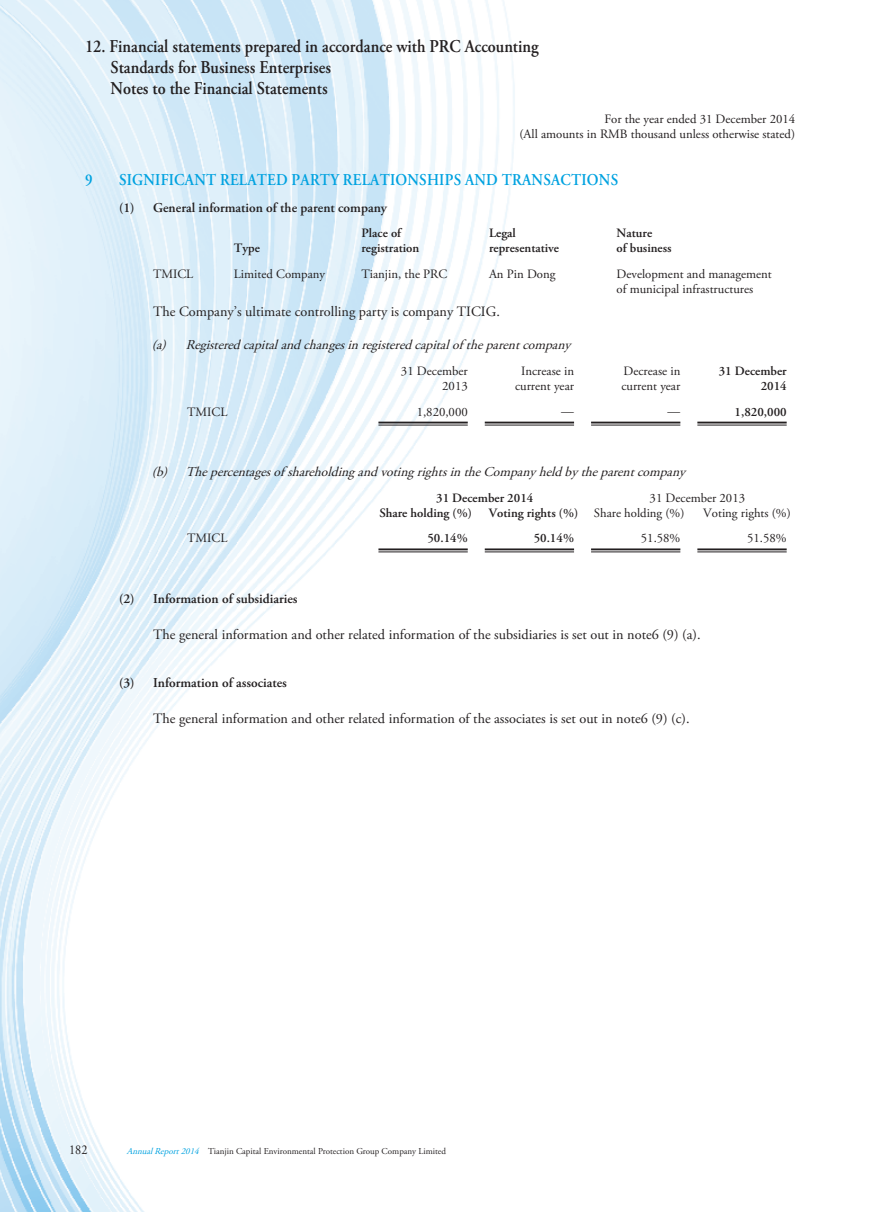
<style>
.page{position:relative;width:893px;height:1212px;background:#fff}
.page>*{position:absolute;margin:0;border:0;box-sizing:border-box;transform-origin:0 0}
.t1{font:600 18px/21px "Adobe Garamond Pro";color:#231f20;scale:.9 1}
._3__標題{font:600 16.5px "Adobe Garamond Pro";letter-spacing:.015em;color:#00a2e0;scale:.9 1}
._1__內文{font:14.25px "Adobe Garamond Pro";color:#231f20}
._5__副副標題{font:italic 13.5px "Adobe Garamond Pro";color:#231f20}
._4__副標題{font:600 13.5px "Adobe Garamond Pro";color:#231f20}
.t2{font:13.5px "Adobe Garamond Pro";color:#231f20;scale:.9 1}
._6__表內文{font:12.75px/15px "Adobe Garamond Pro";color:#231f20;text-align:right}
._6__表內文-2{font:600 12.75px "Adobe Garamond Pro";color:#231f20}
.t3{font:9px "Adobe Garamond Pro";color:#231f20}
.t4{font:italic 9px "Adobe Garamond Pro";color:#00a2e0}
</style>
<div class="page">
<img style="left:0;top:0;width:787px;height:1212px">
<hr style="left:378px;top:422px;width:90px;height:1px;background:#231f20">
<hr style="left:378px;top:425px;width:90px;height:1px;background:#231f20">
<hr style="left:485px;top:422px;width:89px;height:1px;background:#231f20">
<hr style="left:485px;top:425px;width:89px;height:1px;background:#231f20">
<hr style="left:591px;top:422px;width:89px;height:1px;background:#231f20">
<hr style="left:591px;top:425px;width:89px;height:1px;background:#231f20">
<hr style="left:697px;top:422px;width:90px;height:1px;background:#231f20">
<hr style="left:697px;top:425px;width:90px;height:1px;background:#231f20">
<hr style="left:378px;top:548px;width:90px;height:2px;background:#231f20">
<hr style="left:378px;top:552px;width:90px;height:1px;background:#231f20">
<hr style="left:485px;top:548px;width:89px;height:2px;background:#231f20">
<hr style="left:485px;top:552px;width:89px;height:1px;background:#231f20">
<hr style="left:591px;top:548px;width:89px;height:2px;background:#231f20">
<hr style="left:591px;top:552px;width:89px;height:1px;background:#231f20">
<hr style="left:697px;top:548px;width:90px;height:2px;background:#231f20">
<hr style="left:697px;top:552px;width:90px;height:1px;background:#231f20">
<h1 class="t1" style="left:111px;top:36px;width:477px;text-indent:-26px">12. Financial statements prepared in accordance with PRC Accounting<br>Standards for Business Enterprises<br>Notes to the Financial Statements</h1>
<p class="_3__標題" style="left:85px;top:170px;width:10px">9</p>
<p class="_6__表內文" style="left:519px;top:112px;width:277px">For the year ended 31 December 2014<br>(All amounts in RMB thousand unless otherwise stated(</p>
<p class="_3__標題" style="left:119px;top:170px;width:556px">SIGNIFICANT RELATED PARTY RELATIONSHIPS AND TRANSACTIONS</p>
<p class="_4__副標題" style="left:119px;top:200px;width:17px">)1(</p>
<p class="_4__副標題" style="left:153px;top:200px;width:235px">General information of the parent company</p>
<p class="_6__表內文" style="left:153px;top:267px;width:42px">TMICL</p>
<p class="_6__表內文-2" style="left:234px;top:241px;width:28px">Type</p>
<p class="_6__表內文" style="left:234px;top:267px;width:93px">Limited Company</p>
<p class="_6__表內文-2" style="left:361px;top:226px;width:41px">Place of</p>
<p class="_6__表內文-2" style="left:361px;top:241px;width:59px">registration</p>
<p class="_6__表內文" style="left:361px;top:267px;width:87px">Tianjin, the PRC</p>
<p class="_6__表內文-2" style="left:489px;top:226px;width:28px">Legal</p>
<p class="_6__表內文-2" style="left:489px;top:241px;width:72px">representative</p>
<p class="_6__表內文" style="left:489px;top:267px;width:68px">An Pin Dong</p>
<p class="_1__內文" style="left:153px;top:303px;width:348px">The Company s’ ultimate controlling party is company TICIG.</p>
<p class="_5__副副標題" style="left:186px;top:337px;width:391px">Registered capital and changes in registered capital of the parent company</p>
<p class="_5__副副標題" style="left:152px;top:337px;width:20px">)a(</p>
<p class="_6__表內文" style="left:187px;top:404px;width:42px">TMICL</p>
<p class="_6__表內文" style="left:401px;top:364px;width:68px">31 December</p>
<p class="_6__表內文" style="left:442px;top:379px;width:27px">2013</p>
<p class="_6__表內文" style="left:417px;top:404px;width:52px">1,820,000</p>
<p class="_6__表內文" style="left:521px;top:364px;width:54px">Increase in</p>
<p class="_6__表內文" style="left:515px;top:379px;width:60px">current year</p>
<p class="_6__表內文" style="left:561px;top:404px;width:14px">—</p>
<p class="_6__表內文-2" style="left:617px;top:226px;width:37px">Nature</p>
<p class="_6__表內文-2" style="left:617px;top:241px;width:57px">of business</p>
<p class="_6__表內文" style="left:617px;top:267px;width:157px">Development and management</p>
<p class="_6__表內文" style="left:617px;top:282px;width:138px">of municipal infrastructures</p>
<p class="_6__表內文" style="left:623px;top:364px;width:58px">Decrease in</p>
<p class="_6__表內文" style="left:621px;top:379px;width:60px">current year</p>
<p class="_6__表內文" style="left:668px;top:404px;width:14px">—</p>
<p class="_6__表內文-2" style="left:719px;top:364px;width:69px">31 December</p>
<p class="_6__表內文-2" style="left:761px;top:379px;width:28px">2014</p>
<p class="_6__表內文-2" style="left:735px;top:404px;width:54px">1,820,000</p>
<p class="_5__副副標題" style="left:152px;top:464px;width:21px">)b(</p>
<p class="_5__副副標題" style="left:186px;top:464px;width:505px">The percentages of shareholding and voting rights in the Company held by the parent company</p>
<p class="_6__表內文" style="left:187px;top:531px;width:42px">TMICL</p>
<p class="_6__表內文-2" style="left:436px;top:490px;width:99px">31 December 2014</p>
<p class="_6__表內文" style="left:650px;top:491px;width:97px">31 December 2013</p>
<p class="_6__表內文-2" style="left:379px;top:505px;width:94px">Share holding %( )</p>
<p class="_6__表內文-2" style="left:489px;top:505px;width:91px">Voting rights %( )</p>
<p class="_6__表內文" style="left:594px;top:506px;width:92px">Share holding %( )</p>
<p class="_6__表內文" style="left:703px;top:506px;width:89px">Voting rights %) (</p>
<p class="_6__表內文-2" style="left:427px;top:531px;width:42px">50.14%</p>
<p class="_6__表內文-2" style="left:534px;top:531px;width:42px">50.14%</p>
<p class="_6__表內文" style="left:641px;top:531px;width:41px">51.58%</p>
<p class="_6__表內文" style="left:747px;top:531px;width:41px">51.58%</p>
<p class="_4__副標題" style="left:119px;top:591px;width:17px">)2(</p>
<p class="_4__副標題" style="left:119px;top:675px;width:17px">)3(</p>
<p class="_4__副標題" style="left:153px;top:591px;width:146px">Information of subsidiaries</p>
<p class="_1__內文" style="left:153px;top:626px;width:549px">The general information and other related information of the subsidiaries is set out in note6 9( ) ( .(a</p>
<p class="_4__副標題" style="left:153px;top:675px;width:135px">Information of associates</p>
<p class="_1__內文" style="left:153px;top:710px;width:538px">The general information and other related information of the associates is set out in note6 9( ) ( .(c</p>
<p class="t2" style="left:69px;top:1142px;width:22px">182</p>
<p class="t4" style="left:127px;top:1146px;width:77px">Annual Report 2014</p>
<p class="t3" style="left:208px;top:1146px;width:239px">Tianjin Capital Environmental Protection Group Company Limited</p>
</div>
